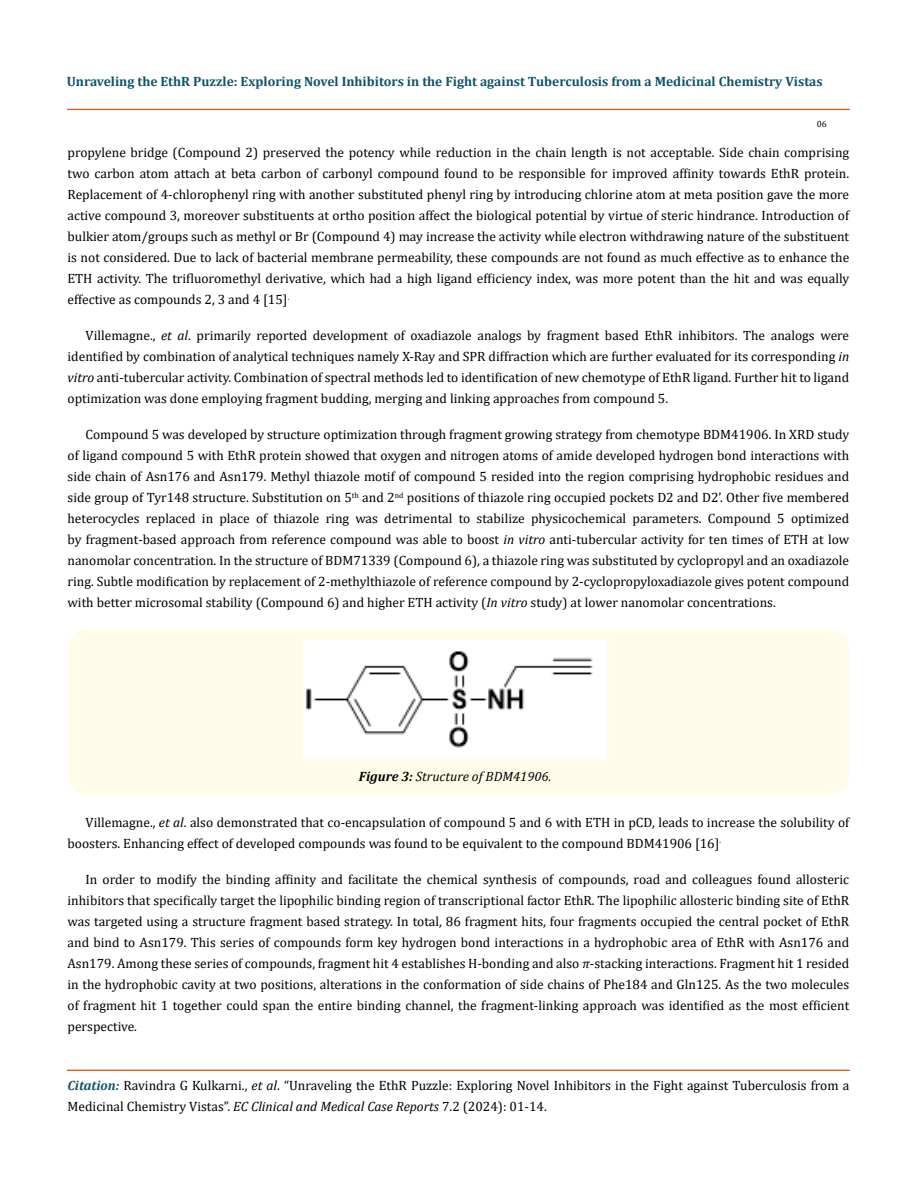
<style>
.page{position:relative;width:917px;height:1188px;background:#fff}
.page>*{position:absolute;margin:0;border:0;box-sizing:border-box;transform-origin:0 0}
.t1{font:13.5px/21px "Cambria";color:#000;text-align:justify}
.t2{font:700 13.5px "Cambria";color:#0e546a}
.t3{font:italic 13.5px "Cambria";color:#000}
.t4{font:9px "Cambria";color:#000}
.s1{font-style:italic}
.s2{font-weight:700}
.s3{font-weight:700;font-style:italic;color:#0e546a}
</style>
<div class="page">
<div style="left:67px;top:109px;width:782px;height:1px;border:1px solid #e05d1a"></div>
<div style="left:67px;top:1070px;width:782px;height:1px;border:1px solid #e05d1a"></div>
<div style="left:67px;top:629px;width:782px;height:166px;background:#fffde9;border-radius:19px"></div>
<img style="left:303px;top:640px;width:303px;height:118px">
<p class="t2" style="left:67px;top:72px;width:757px">Unraveling the EthR Puzzle: Exploring Novel Inhibitors in the Fight against Tuberculosis from a Medicinal Chemistry Vistas</p>
<p class="t4" style="left:816px;top:118px;width:11px">06</p>
<p class="t1" style="left:67px;top:142px;width:783px">propylene bridge (Compound 2) preserved the potency while reduction in the chain length is not acceptable. Side chain comprising two carbon atom attach at beta carbon of carbonyl compound found to be responsible for improved affinity towards EthR protein.<br>Replacement of 4-chlorophenyl ring with another substituted phenyl ring by introducing chlorine atom at meta position gave the more active compound 3, moreover substituents at ortho position affect the biological potential by virtue of steric hindrance. Introduction of bulkier atom/groups such as methyl or Br (Compound 4) may increase the activity while electron withdrawing nature of the substituent is not considered. Due to lack of bacterial membrane permeability, these compounds are not found as much effective as to enhance the ETH activity. The trifluoromethyl derivative, which had a high ligand efficiency index, was more potent than the hit and was equally effective as compounds 2, 3 and 4 [15]<sup>.</sup></p>
<p class="t1" style="left:67px;top:325px;width:783px;text-indent:18px">Villemagne., <span class="s1">et al</span>. primarily reported development of oxadiazole analogs by fragment based EthR inhibitors. The analogs were identified by combination of analytical techniques namely X-Ray and SPR diffraction which are further evaluated for its corresponding <span class="s1">in vitro</span> anti-tubercular activity. Combination of spectral methods led to identification of new chemotype of EthR ligand. Further hit to ligand optimization was done employing fragment budding, merging and linking approaches from compound 5.</p>
<p class="t1" style="left:67px;top:424px;width:783px;text-indent:18px">Compound 5 was developed by structure optimization through fragment growing strategy from chemotype BDM41906. In XRD study of ligand compound 5 with EthR protein showed that oxygen and nitrogen atoms of amide developed hydrogen bond interactions with side chain of Asn176 and Asn179. Methyl thiazole motif of compound 5 resided into the region comprising hydrophobic residues and side group of Tyr148 structure. Substitution on 5<sup>th</sup> and 2<sup>nd</sup> positions of thiazole ring occupied pockets D2 and D2’. Other five membered heterocycles replaced in place of thiazole ring was detrimental to stabilize physicochemical parameters. Compound 5 optimized by fragment-based approach from reference compound was able to boost <span class="s1">in vitro</span> anti-tubercular activity for ten times of ETH at low nanomolar concentration. In the structure of BDM71339 (Compound 6), a thiazole ring was substituted by cyclopropyl and an oxadiazole ring. Subtle modification by replacement of 2-methylthiazole of reference compound by 2-cyclopropyloxadiazole gives potent compound with better microsomal stability (Compound 6) and higher ETH activity (<span class="s1">In vitro</span> study) at lower nanomolar concentrations.</p>
<p class="t3" style="left:359px;top:767px;width:194px"><span class="s2">Figure 3:</span> Structure of BDM41906.</p>
<p class="t1" style="left:67px;top:811px;width:783px;text-indent:18px">Villemagne., <span class="s1">et al</span>. also demonstrated that co-encapsulation of compound 5 and 6 with ETH in pCD, leads to increase the solubility of boosters. Enhancing effect of developed compounds was found to be equivalent to the compound BDM41906 [16]<sup>.</sup></p>
<p class="t1" style="left:68px;top:868px;width:783px;text-indent:18px">In order to modify the binding affinity and facilitate the chemical synthesis of compounds, road and colleagues found allosteric inhibitors that specifically target the lipophilic binding region of transcriptional factor EthR. The lipophilic allosteric binding site of EthR was targeted using a structure fragment based strategy. In total, 86 fragment hits, four fragments occupied the central pocket of EthR and bind to Asn179. This series of compounds form key hydrogen bond interactions in a hydrophobic area of EthR with Asn176 and Asn179. Among these series of compounds, fragment hit 4 establishes H-bonding and also <span class="s1">π</span>-stacking interactions. Fragment hit 1 resided in the hydrophobic cavity at two positions, alterations in the conformation of side chains of Phe184 and Gln125. As the two molecules of fragment hit 1 together could span the entire binding channel, the fragment-linking approach was identified as the most efficient perspective.</p>
<p class="t1" style="left:67px;top:1075px;width:783px"><span class="s3">Citation:</span> Ravindra G Kulkarni., <span class="s1">et al</span>. “Unraveling the EthR Puzzle: Exploring Novel Inhibitors in the Fight against Tuberculosis from a<br>Medicinal Chemistry Vistas”. <span class="s1">EC Clinical and Medical Case Reports</span> 7.2 (2024): 01-14.</p>
</div>
